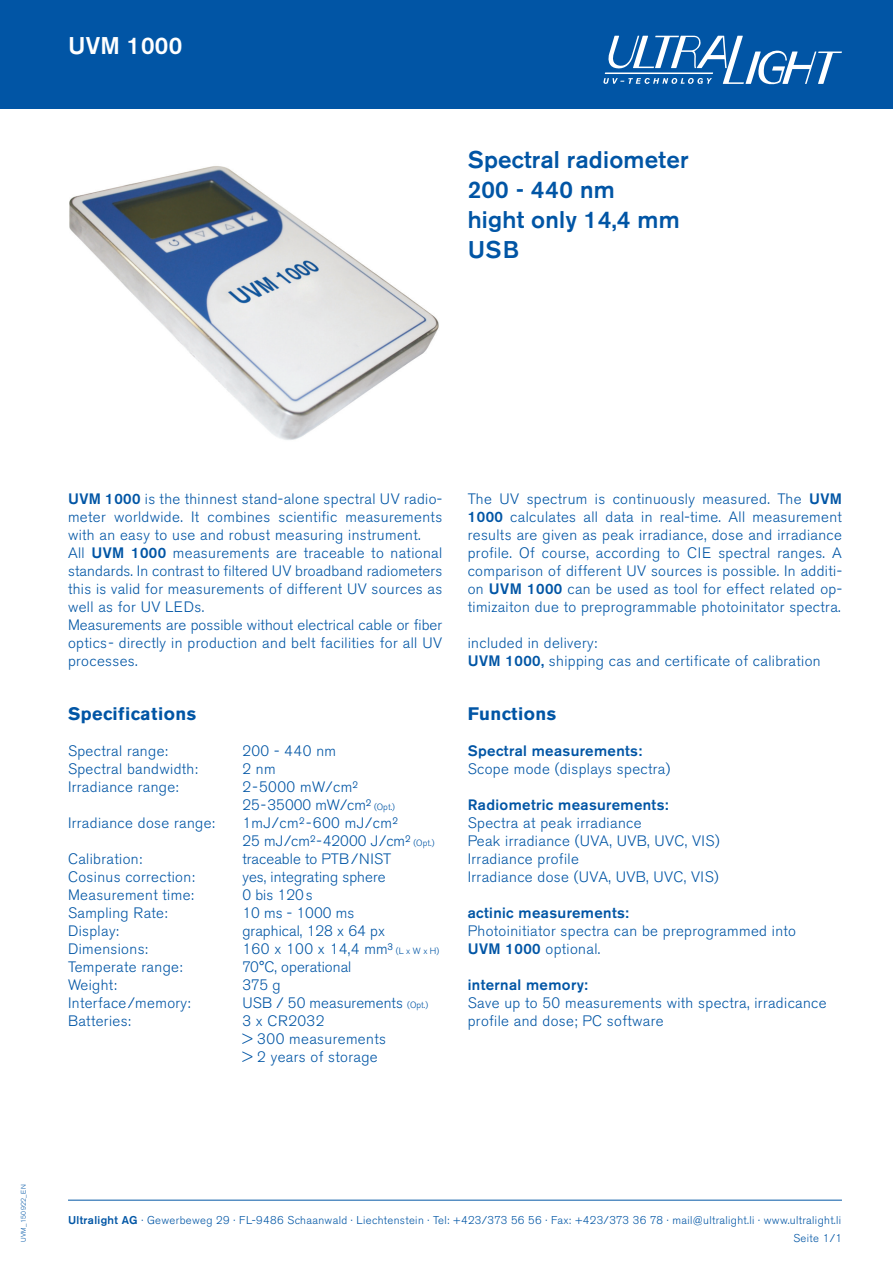
<style>
.page{position:relative;width:893px;height:1263px;background:#fff}
.page>*{position:absolute;margin:0;border:0;box-sizing:border-box;transform-origin:0 0}
.t1{font:500 24px/30px "Akzidenz Grotesk BE";letter-spacing:.01em;color:#0155a5}
.t2{font:500 24px "Akzidenz Grotesk BE";letter-spacing:.01em;color:#fff}
.t3{font:700 18px "Akzidenz Grotesk BE";letter-spacing:.025em;color:#0155a5}
.t4{font:300 15px/18px "Akzidenz Grotesk BE";letter-spacing:.025em;color:#0155a5}
.t5{font:300 15px/18px "Akzidenz Grotesk BE";letter-spacing:.005em;color:#0155a5}
.t6{font:500 15px "Akzidenz Grotesk BE";letter-spacing:.025em;color:#0155a5}
.t7{font:300 11.25px "Akzidenz Grotesk BE";letter-spacing:.03em;color:#0155a5}
.t8{font:300 6.75px "Akzidenz Grotesk BE";letter-spacing:.05em;color:#0155a5}
.s1{font-weight:500}
.s2{font-size:9px}
</style>
<div class="page">
<div style="left:0;top:0;width:893px;height:108px;background:#0155a5"></div>
<svg style="left:603px;top:36px;width:239px;height:48px"></svg>
<hr style="left:68px;top:1200px;width:774px;height:1px;background:#0155a5">
<img style="left:69px;top:166px;width:370px;height:274px">
<h1 class="t2" style="left:68px;top:31px;width:116px">UVM 1000</h1>
<h1 class="t1" style="left:468px;top:144px;width:222px">Spectral radiometer<br>200 - 440 nm<br>hight only 14,4 mm<br>USB</h1>
<p class="t4" style="left:68px;top:490px;width:376px"><span class="s1">UVM 1000</span> is the thinnest stand-alone spectral UV radio&shy;meter worldwide. It combines scientific measurements with an easy to use and robust measuring instrument.<br>All <span class="s1">UVM 1000</span> measurements are traceable to national standards. In contrast to filtered UV broadband radiometers this is valid for measurements of different UV sources as well as for UV LEDs.<br>Measurements are possible without electrical cable or fiber optics- directly in production and belt facilities for all UV processes.</p>
<p class="t4" style="left:468px;top:490px;width:376px;text-align:justify">The UV spectrum is continuously measured. The <span class="s1">UVM 1000</span> calculates all data in real-time. All measurement results are given as peak irradiance, dose and irradiance profile. Of course, according to CIE spectral ranges. A comparison of different UV sources is possible. In additi&shy;on <span class="s1">UVM 1000</span> can be used as tool for effect related op&shy;timizaiton due to preprogrammable photoinitator spectra.</p>
<p class="t4" style="left:468px;top:634px;width:354px">included in delivery:<br><span class="s1">UVM 1000,</span> shipping cas and certificate of calibration</p>
<p class="t3" style="left:68px;top:703px;width:130px">Specifications</p>
<p class="t4" style="left:68px;top:742px;width:131px">Spectral range:<br>Spectral bandwidth:<br>Irradiance range:</p>
<p class="t4" style="left:68px;top:814px;width:148px">Irradiance dose range:</p>
<p class="t4" style="left:68px;top:850px;width:128px">Calibration:<br>Cosinus correction:<br>Measurement time:<br>Sampling Rate:<br>Display:<br>Dimensions:<br>Temperate range:<br>Weight:<br>Interface/memory:<br>Batteries:</p>
<p class="t5" style="left:242px;top:742px;width:199px">200 - 440 nm<br>2 nm<br>2-5000 mW/cm²<br>25-35000 mW/cm² <span class="s2">(Opt.)<br></span>1mJ/cm²-600 mJ/cm²<br>25 mJ/cm²-42000 J/cm² <span class="s2">(Opt.) </span>traceable to PTB/NIST<br>yes, integrating sphere<br>0 bis 120s<br>10 ms - 1000 ms<br>graphical, 128 x 64 px<br>160 x 100 x 14,4 mm³ <span class="s2">(L x W x H)<br></span>70°C, operational<br>375 g<br>USB / 50 measurements <span class="s2">(Opt.)<br></span>3 x CR2032<br>&gt; 300 measurements<br>&gt; 2 years of storage</p>
<p class="t3" style="left:468px;top:703px;width:90px">Functions</p>
<p class="t6" style="left:468px;top:742px;width:176px">Spectral measurements:</p>
<p class="t4" style="left:468px;top:760px;width:204px">Scope mode (displays spectra)</p>
<p class="t6" style="left:468px;top:796px;width:202px">Radiometric measurements:</p>
<p class="t4" style="left:468px;top:814px;width:253px">Spectra at peak irradiance<br>Peak irradiance (UVA, UVB, UVC, VIS)<br>Irradiance profile<br>Irradiance dose (UVA, UVB, UVC, VIS)</p>
<p class="t6" style="left:468px;top:904px;width:163px">actinic measurements:</p>
<p class="t4" style="left:468px;top:922px;width:330px">Photoinitiator spectra can be preprogrammed into<br><span class="s1">UVM 1000</span> optional.</p>
<p class="t6" style="left:468px;top:976px;width:122px">internal memory:</p>
<p class="t4" style="left:468px;top:994px;width:360px">Save up to 50 measurements with spectra, irradicance profile and dose; PC software</p>
<p class="t8" style="left:20px;top:1242px;width:59px;rotate:-90deg">UVM_150922_EN</p>
<p class="t7" style="left:68px;top:1214px;width:775px"><span class="s1">Ultralight AG</span> · Gewerbeweg 29 · FL-9486 Schaanwald · Liechtenstein · Tel: +423/373 56 56 · Fax: +423/373 36 78 · mail@ultralight.li · www.ultralight.li</p>
<p class="t7" style="left:793px;top:1232px;width:50px">Seite 1/1</p>
</div>
